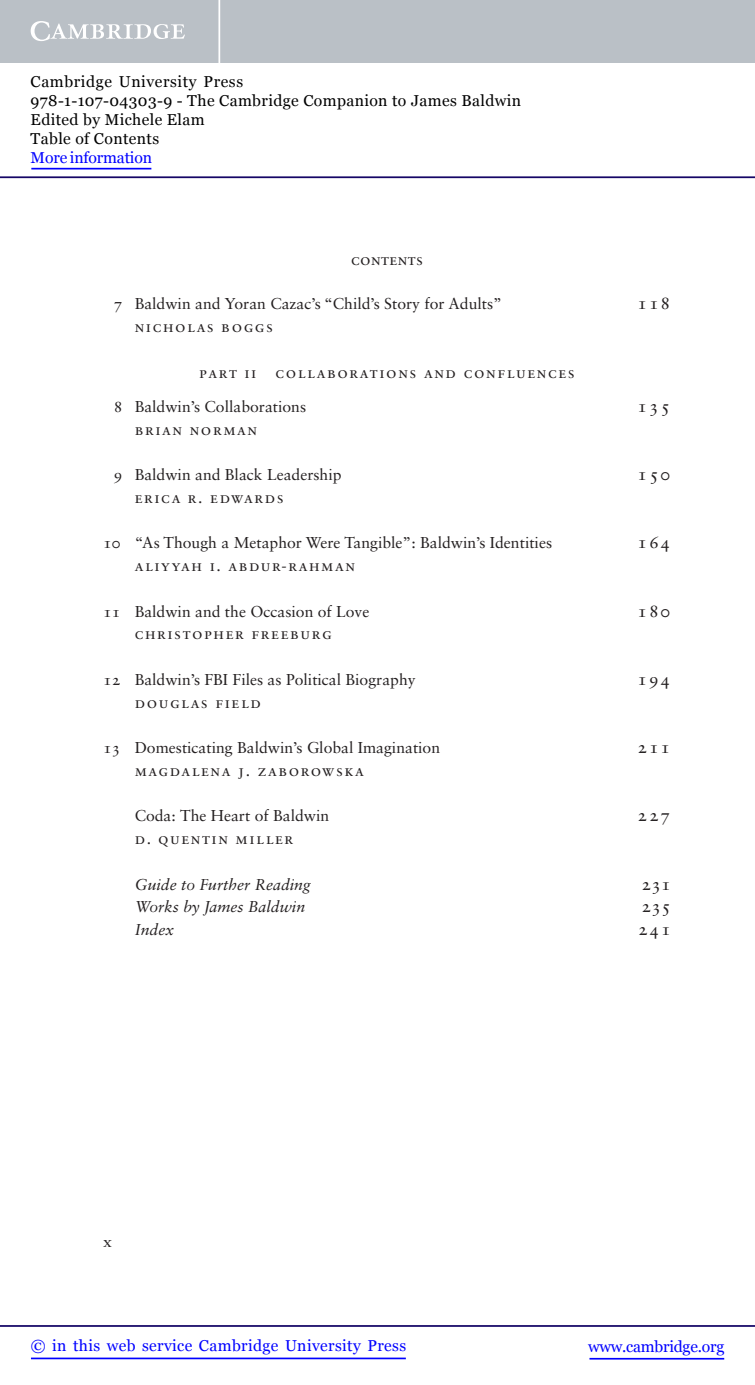
<style>
.page{position:relative;width:755px;height:1385px;background:#fff}
.page>*{position:absolute;margin:0;border:0;box-sizing:border-box;transform-origin:0 0}
.t1{font:17.5px "Sabon LT Std";letter-spacing:.1em;color:#231f20}
.t2{font:15.75px/22.8px "Sabon LT Std";letter-spacing:.1em;color:#231f20}
.t3{font:15.75px/18.9px "Georgia";letter-spacing:.025em;color:#000}
.t4{font:italic 15.75px "Sabon LT Std";color:#231f20}
.t5{font:15.75px "Georgia";letter-spacing:.025em;color:#00f}
.t6{font:15.75px "Georgia";letter-spacing:-.015em;color:#00f}
.t7{font:15.75px "Georgia";letter-spacing:-.01em;color:#00f}
.t8{font:15.75px "Sabon LT Std";letter-spacing:.025em;color:#231f20}
</style>
<div class="page">
<hr style="left:589px;top:1358px;width:134px;height:1px;background:#00f">
<hr style="left:0;top:1325px;width:754px;height:2px;background:#150666">
<hr style="left:31px;top:1357px;width:374px;height:2px;background:#00f">
<div style="left:0;top:0;width:754px;height:63px;background:#bac0c6"></div>
<svg style="left:31px;top:21px;width:154px;height:20px"></svg>
<hr style="left:218px;top:0;width:2px;height:63px;background:#fff">
<hr style="left:0;top:176px;width:754px;height:2px;background:#150666">
<hr style="left:31px;top:168px;width:120px;height:1px;background:#00f">
<p class="t3" style="left:31px;top:73px;width:491px">Cambridge University Press<br>978-1-107-04303-9 - The Cambridge Companion to James Baldwin<br>Edited by Michele Elam<br>Table of Contents</p>
<p class="t7" style="left:31px;top:148px;width:123px">More information</p>
<p class="t8" style="left:351px;top:253px;width:73px">Contents</p>
<p class="t2" style="left:135px;top:294px;width:368px;text-indent:-21px">7 Baldwin and Yoran Cazac’s “Child’s Story for Adults”<br>Nicholas Boggs</p>
<p class="t1" style="left:637px;top:296px;width:34px">118</p>
<p class="t2" style="left:114px;top:357px;width:462px;line-height:34.1px;text-indent:85px">Part II Collaborations and Confluences<br>8 Baldwin’s Collaborations</p>
<p class="t2" style="left:135px;top:419px;width:124px">Brian Norman</p>
<p class="t1" style="left:637px;top:399px;width:34px">135</p>
<p class="t2" style="left:135px;top:465px;width:208px;text-indent:-21px">9 Baldwin and Black Leadership<br>Erica R. Edwards</p>
<p class="t1" style="left:637px;top:467px;width:34px">150</p>
<p class="t2" style="left:135px;top:533px;width:418px;text-indent:-32px">10 “As Though a Metaphor Were Tangible”: Baldwin’s Identities<br>Aliyyah I. Abdur-Rahman</p>
<p class="t1" style="left:637px;top:535px;width:34px">164</p>
<p class="t2" style="left:103px;top:601px;width:268px;text-align:center">11 Baldwin and the Occasion of Love<br>Christopher Freeburg</p>
<p class="t1" style="left:637px;top:603px;width:34px">180</p>
<p class="t2" style="left:135px;top:669px;width:282px;text-indent:-32px">12 Baldwin’s FBI Files as Political Biography<br>Douglas Field</p>
<p class="t1" style="left:637px;top:672px;width:34px">194</p>
<p class="t2" style="left:135px;top:738px;width:307px;text-indent:-32px">13 Domesticating Baldwin’s Global Imagination<br>Magdalena J. Zaborowska</p>
<p class="t1" style="left:637px;top:740px;width:34px">211</p>
<p class="t2" style="left:135px;top:806px;width:196px">Coda: The Heart of Baldwin<br>D. Quentin Miller</p>
<p class="t1" style="left:637px;top:808px;width:34px">227</p>
<p class="t4" style="left:135px;top:878px;width:177px">Guide to Further Reading</p>
<p class="t1" style="left:641px;top:876px;width:31px">231</p>
<p class="t4" style="left:135px;top:900px;width:172px">Works by James Baldwin</p>
<p class="t1" style="left:641px;top:899px;width:31px">235</p>
<p class="t4" style="left:135px;top:923px;width:41px">Index</p>
<p class="t1" style="left:637px;top:922px;width:34px">241</p>
<p class="t2" style="left:103px;top:1231px;width:10px">x</p>
<p class="t5" style="left:31px;top:1336px;width:376px">© in this web service Cambridge University Press</p>
<p class="t6" style="left:587px;top:1336px;width:137px">www.cambridge.org</p>
</div>
